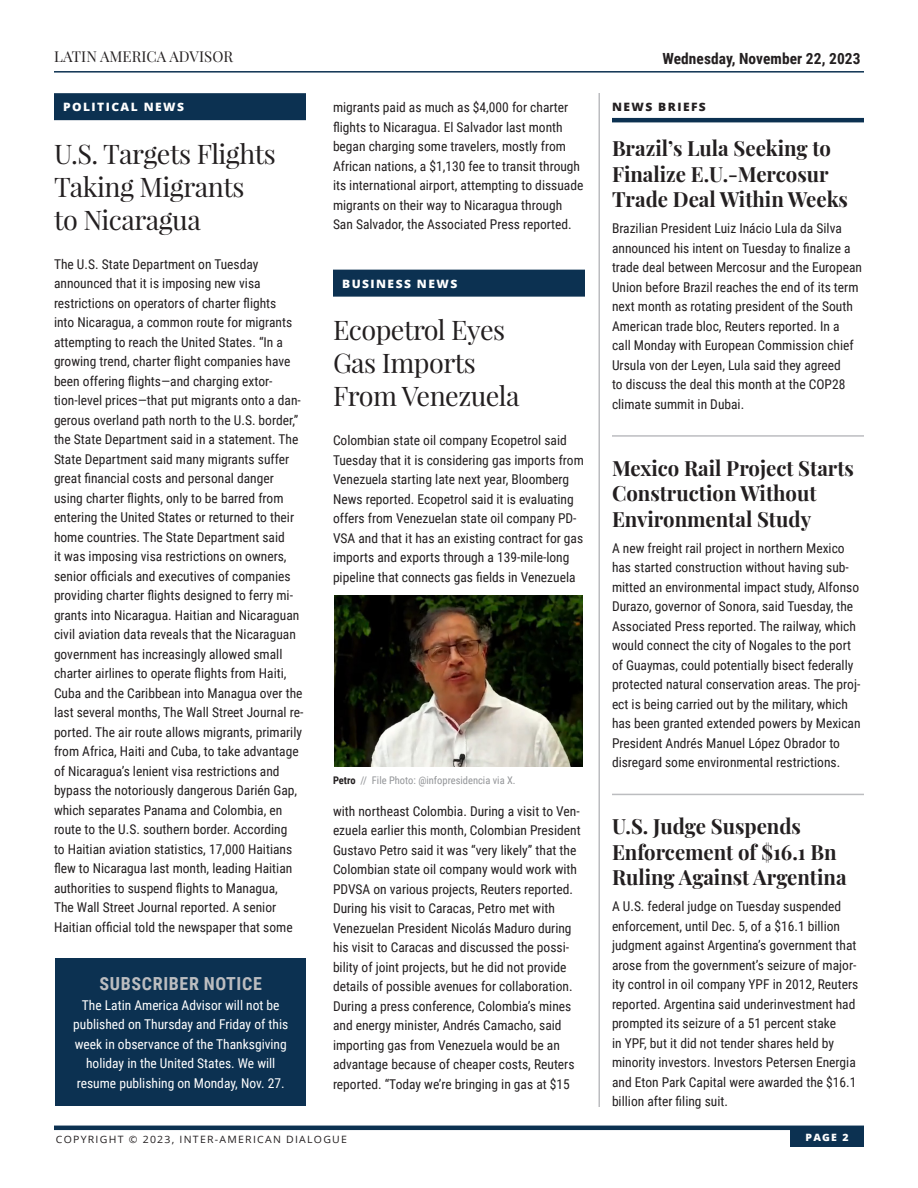
<style>
.page{position:relative;width:918px;height:1188px;background:#fff}
.page>*{position:absolute;margin:0;border:0;box-sizing:border-box;transform-origin:0 0}
.Subhead_18pt{font:27px/33px "Playfair Display";letter-spacing:-.02em;color:#231f20}
.Subhead-_14pt_-_BOLD{font:700 21px/25.5px "Playfair Display";color:#231f20}
.News_Briefs__Subhea{font:700 21px/25.5px "Playfair Display";color:#231f20}
.Correction_Title{font:700 18px "Roboto Condensed";letter-spacing:.035em;color:#bcbdc0}
.t1{font:700 15.3px "Roboto Condensed";letter-spacing:.005em;color:#231f20}
.t2{font:15px "Playfair Display";letter-spacing:.005em;color:#231f20}
.Subhead_18pt-2{font:13.5px/19.5px "Roboto Condensed";color:#231f20}
.Subhead-_14pt_-_BOLD-2{font:13.5px/19.5px "Roboto Condensed";color:#231f20}
.News_Briefs__Subhea-2{font:13.5px/19.5px "Roboto Condensed";color:#231f20}
.News_Briefs__Body_T{font:13.5px/19.5px "Roboto Condensed";color:#231f20}
.Correction_Body_Text{font:13.5px/19.5px "Roboto Condensed";color:#fff;text-align:center}
.Sections_-_with_Blue{font:800 11.55px "Open Sans";letter-spacing:.12em;color:#fff;scale:1.04 1}
.News_Briefs__Title{font:800 11.55px "Open Sans";letter-spacing:.12em;color:#231f20;scale:1.04 1}
.Photo_caption{font:10.5px "Roboto Condensed";color:#939598}
.t3{font:10.05px "Open Sans";letter-spacing:.12em;color:#231f20;scale:1.04 1}
.t4{font:800 10.05px "Open Sans";color:#fff;scale:1.04 1}
.s1{font-weight:700;color:#231f20}
</style>
<div class="page">
<hr style="left:54px;top:1126px;width:810px;height:4px;background:#0c3151">
<div style="left:790px;top:1129px;width:74px;height:18px;background:#0c3151"></div>
<hr style="left:54px;top:71px;width:810px;height:2px;background:#0c3151">
<hr style="left:612px;top:118px;width:252px;height:4px;background:#0c3151">
<hr style="left:612px;top:435px;width:252px;height:2px;background:#bcbdc0">
<hr style="left:612px;top:794px;width:252px;height:1px;background:#bcbdc0">
<div style="left:54px;top:93px;width:252px;height:27px;background:#0c3151"></div>
<div style="left:333px;top:270px;width:252px;height:27px;background:#0c3151"></div>
<hr style="left:598px;top:93px;width:2px;height:1014px;background:#bcbdc0">
<img style="left:334px;top:596px;width:249px;height:170px">
<div style="left:56px;top:958px;width:250px;height:148px;background:#0c3151"></div>
<p class="t2" style="left:54px;top:47px;width:181px">LATIN AMERICA ADVISOR</p>
<p class="Sections_-_with_Blue" style="left:63px;top:98px;width:118px">POLITICAL NEWS</p>
<p class="Subhead_18pt" style="left:54px;top:137px;width:223px">U.S. Targets Flights<br>Taking Migrants<br>to Nicaragua</p>
<p class="Subhead_18pt-2" style="left:54px;top:254px;width:251px">The U.S. State Department on Tuesday announced that it is imposing new visa restrictions on operators of charter flights<br>into Nicaragua, a common route for migrants attempting to reach the United States. “In a growing trend, charter flight companies have been offering flights—and charging extor&shy;tion-level prices—that put migrants onto a dan&shy;gerous overland path north to the U.S. border,” the State Department said in a statement. The State Department said many migrants suffer great financial costs and personal danger using charter flights, only to be barred from entering the United States or returned to their home countries. The State Department said<br>it was imposing visa restrictions on owners, senior officials and executives of companies providing charter flights designed to ferry mi&shy;grants into Nicaragua. Haitian and Nicaraguan civil aviation data reveals that the Nicaraguan government has increasingly allowed small charter airlines to operate flights from Haiti, Cuba and the Caribbean into Managua over the last several months, The Wall Street Journal re&shy;ported. The air route allows migrants, primarily from Africa, Haiti and Cuba, to take advantage of Nicaragua’s lenient visa restrictions and bypass the notoriously dangerous Darién Gap, which separates Panama and Colombia, en route to the U.S. southern border. According<br>to Haitian aviation statistics, 17,000 Haitians flew to Nicaragua last month, leading Haitian authorities to suspend flights to Managua,<br>The Wall Street Journal reported. A senior Haitian official told the newspaper that some</p>
<p class="Correction_Title" style="left:100px;top:971px;width:164px">SUBSCRIBER NOTICE</p>
<p class="Correction_Body_Text" style="left:73px;top:995px;width:217px">The Latin America Advisor will not be published on Thursday and Friday of this week in observance of the Thanksgiving holiday in the United States. We will resume publishing on Monday, Nov. 27.</p>
<p class="Subhead_18pt-2" style="left:333px;top:97px;width:252px">migrants paid as much as $4,000 for charter flights to Nicaragua. El Salvador last month began charging some travelers, mostly from African nations, a $1,130 fee to transit through its international airport, attempting to dissuade migrants on their way to Nicaragua through San Salvador, the Associated Press reported.</p>
<p class="Sections_-_with_Blue" style="left:342px;top:275px;width:112px">BUSINESS NEWS</p>
<p class="Subhead_18pt" style="left:333px;top:313px;width:188px">Ecopetrol Eyes<br>Gas Imports<br>From Venezuela</p>
<p class="Subhead_18pt-2" style="left:333px;top:430px;width:252px">Colombian state oil company Ecopetrol said Tuesday that it is considering gas imports from Venezuela starting late next year, Bloomberg News reported. Ecopetrol said it is evaluating offers from Venezuelan state oil company PD-VSA and that it has an existing contract for gas imports and exports through a 139-mile-long pipeline that connects gas fields in Venezuela</p>
<p class="Photo_caption" style="left:333px;top:773px;width:184px"><span class="s1">Petro</span> // File Photo: @infopresidencia via X.</p>
<p class="Subhead_18pt-2" style="left:333px;top:801px;width:249px">with northeast Colombia. During a visit to Ven&shy;ezuela earlier this month, Colombian President Gustavo Petro said it was “very likely” that the Colombian state oil company would work with PDVSA on various projects, Reuters reported.<br>During his visit to Caracas, Petro met with Venezuelan President Nicolás Maduro during his visit to Caracas and discussed the possi&shy;bility of joint projects, but he did not provide details of possible avenues for collaboration.<br>During a press conference, Colombia’s mines and energy minister, Andrés Camacho, said importing gas from Venezuela would be an advantage because of cheaper costs, Reuters reported. “Today we’re bringing in gas at $15</p>
<p class="t1" style="left:662px;top:47px;width:200px">Wednesday, November 22, 2023</p>
<p class="News_Briefs__Title" style="left:612px;top:98px;width:92px">NEWS BRIEFS</p>
<p class="Subhead-_14pt_-_BOLD" style="left:612px;top:134px;width:238px">Brazil’s Lula Seeking to<br>Finalize E.U.-Mercosur<br>Trade Deal Within Weeks</p>
<p class="News_Briefs__Body_T" style="left:612px;top:218px;width:252px">Brazilian President Luiz Inácio Lula da Silva announced his intent on Tuesday to finalize a trade deal between Mercosur and the European Union before Brazil reaches the end of its term next month as rotating president of the South American trade bloc, Reuters reported. In a<br>call Monday with European Commission chief Ursula von der Leyen, Lula said they agreed<br>to discuss the deal this month at the COP28 climate summit in Dubai.</p>
<p class="Subhead-_14pt_-_BOLD" style="left:612px;top:453px;width:243px">Mexico Rail Project Starts<br>Construction Without<br>Environmental Study</p>
<p class="Subhead-_14pt_-_BOLD-2" style="left:612px;top:538px;width:250px">A new freight rail project in northern Mexico has started construction without having sub&shy;mitted an environmental impact study, Alfonso Durazo, governor of Sonora, said Tuesday, the Associated Press reported. The railway, which would connect the city of Nogales to the port of Guaymas, could potentially bisect federally protected natural conservation areas. The proj&shy;ect is being carried out by the military, which has been granted extended powers by Mexican President Andrés Manuel López Obrador to disregard some environmental restrictions.</p>
<p class="News_Briefs__Subhea" style="left:612px;top:812px;width:236px">U.S. Judge Suspends<br>Enforcement of $16.1 Bn<br>Ruling Against Argentina</p>
<p class="News_Briefs__Subhea-2" style="left:612px;top:896px;width:248px">A U.S. federal judge on Tuesday suspended enforcement, until Dec. 5, of a $16.1 billion judgment against Argentina’s government that arose from the government’s seizure of major&shy;ity control in oil company YPF in 2012, Reuters reported. Argentina said underinvestment had prompted its seizure of a 51 percent stake<br>in YPF, but it did not tender shares held by minority investors. Investors Petersen Energia and Eton Park Capital were awarded the $16.1 billion after filing suit.</p>
<p class="t3" style="left:56px;top:1132px;width:281px">COPYRIGHT © 2023, INTER-AMERICAN DIALOGUE</p>
<p class="t4" style="left:806px;top:1129px;width:43px">PAGE 2</p>
</div>
